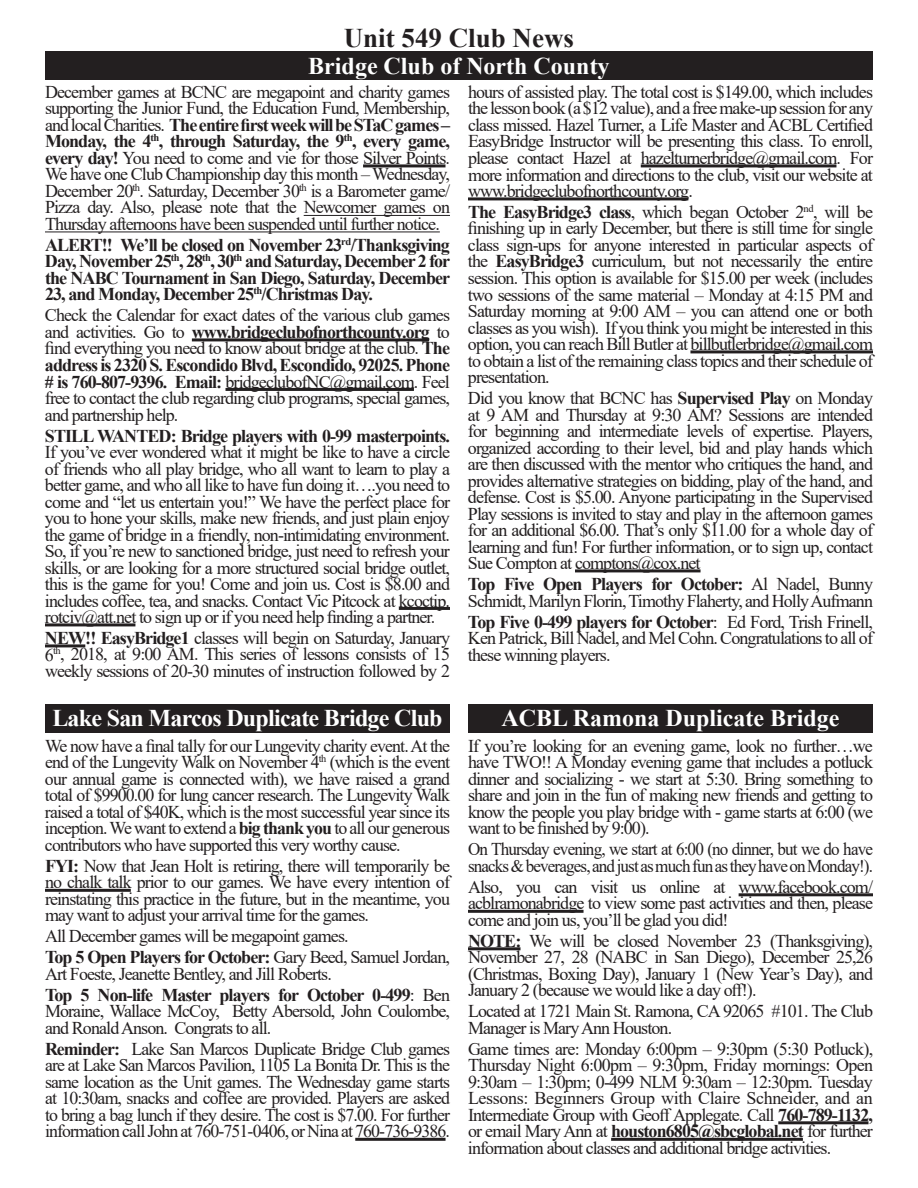
<style>
.page{position:relative;width:918px;height:1188px;background:#fff}
.page>*{position:absolute;margin:0;border:0;box-sizing:border-box;transform-origin:0 0}
.t1{font:700 27px "Times New Roman";color:#231f20}
.t2{font:700 24px "Times New Roman";color:#fff}
.t3{font:700 24px "Times New Roman";letter-spacing:-.03em;color:#fff}
.t4{font:18px/16.5px "Times New Roman";letter-spacing:-.05em;color:#231f20;text-align:justify}
.t5{font:700 18px/16.5px "Times New Roman";letter-spacing:-.05em;color:#231f20;text-align:justify}
.t6{font:18px/16.5px "Times New Roman";letter-spacing:-.05em;color:#231f20;scale:.95 1}
.s1{font-weight:700}
</style>
<div class="page">
<hr style="left:363px;top:164px;width:82px;height:3px;background:#231f20">
<hr style="left:304px;top:215px;width:146px;height:1px;background:#231f20">
<hr style="left:45px;top:232px;width:395px;height:1px;background:#231f20">
<hr style="left:192px;top:338px;width:237px;height:3px;background:#231f20">
<hr style="left:226px;top:388px;width:188px;height:3px;background:#231f20">
<hr style="left:399px;top:607px;width:51px;height:3px;background:#231f20">
<hr style="left:45px;top:623px;width:90px;height:3px;background:#231f20">
<hr style="left:45px;top:644px;width:40px;height:3px;background:#231f20">
<hr style="left:641px;top:164px;width:195px;height:3px;background:#231f20">
<hr style="left:468px;top:197px;width:220px;height:3px;background:#231f20">
<hr style="left:690px;top:350px;width:183px;height:3px;background:#231f20">
<hr style="left:575px;top:569px;width:126px;height:3px;background:#231f20">
<div style="left:45px;top:51px;width:828px;height:29px;background:#231f20"></div>
<hr style="left:45px;top:889px;width:86px;height:3px;background:#231f20">
<hr style="left:355px;top:1138px;width:91px;height:3px;background:#231f20">
<div style="left:45px;top:704px;width:405px;height:28px;background:#231f20"></div>
<hr style="left:739px;top:893px;width:134px;height:3px;background:#231f20">
<hr style="left:468px;top:910px;width:116px;height:3px;background:#231f20">
<hr style="left:468px;top:947px;width:53px;height:3px;background:#231f20">
<hr style="left:778px;top:1121px;width:90px;height:3px;background:#231f20">
<hr style="left:611px;top:1138px;width:192px;height:3px;background:#231f20">
<div style="left:468px;top:704px;width:405px;height:28px;background:#231f20"></div>
<h1 class="t1" style="left:344px;top:18px;width:232px">Unit 549 Club News</h1>
<p class="t4" style="left:45px;top:83px;width:407px">December games at BCNC are megapoint and charity games supporting the Junior Fund, the Education Fund, Membership, and local Charities. <span class="s1">The entire first week will beSTaC games – Monday, the 4</span><sup>th</sup><span class="s1">, through Saturday, the 9</span><sup>th</sup><span class="s1">, every game, every day!</span> You need to come and vie for those Silver Points.<br>We have one Club Championship day this month – Wednesday, December 20<sup>th</sup>. Saturday, December 30<sup>th</sup> is a Barometer game/ Pizza day. Also, please note that the Newcomer games on Thursday afternoons have been suspended until further notice.</p>
<p class="t5" style="left:45px;top:236px;width:407px">ALERT!! We’ll be closed on November 23<sup>rd</sup>/Thanksgiving Day, November 25<sup>th</sup>, 28<sup>th</sup>, 30<sup>th</sup> and Saturday, December 2 for the NABC Tournament in San Diego, Saturday, December 23, and Monday, December 25<sup>th</sup>/Christmas Day.</p>
<p class="t4" style="left:45px;top:307px;width:407px">Check the Calendar for exact dates of the various club games and activities. Go to <span class="s1">www.bridgeclubofnorthcounty.org</span> to find everything you need to know about bridge at the club. <span class="s1">The address is 2320 S. Escondido Blvd, Escondido, 92025. Phone # is 760-807-9396. Email:</span> bridgeclubofNC@gmail.com. Feel free to contact the club regarding club programs, special games, and partnership help.</p>
<p class="t5" style="left:45px;top:427px;width:406px">STILL WANTED: Bridge players with 0-99 masterpoints.</p>
<p class="t4" style="left:45px;top:443px;width:407px">If you’ve ever wondered what it might be like to have a circle of friends who all play bridge, who all want to learn to play a better game, and who all like to have fun doing it….you need to come and “let us entertain you!” We have the perfect place for you to hone your skills, make new friends, and just plain enjoy the game of bridge in a friendly, non-intimidating environment.<br>So, if you’re new to sanctioned bridge, just need to refresh your skills, or are looking for a more structured social bridge outlet, this is the game for you! Come and join us. Cost is $8.00 and includes coffee, tea, and snacks. Contact Vic Pitcock at kcoctip. rotciv@att.net to sign up or if you need help finding a partner.</p>
<p class="t4" style="left:45px;top:629px;width:407px"><span class="s1">NEW!! EasyBridge1</span> classes will begin on Saturday, January 6<sup>th</sup>, 2018, at 9:00 AM. This series of lessons consists of 15 weekly sessions of 20-30 minutes of instruction followed by 2</p>
<h2 class="t2" style="left:308px;top:48px;width:303px">Bridge Club of North County</h2>
<p class="t4" style="left:468px;top:83px;width:407px">hours of assisted play. The total cost is $149.00, which includes the lesson book (a $12 value), and a free make-up session for any class missed. Hazel Turner, a Life Master and ACBL Certified EasyBridge Instructor will be presenting this class. To enroll, please contact Hazel at hazelturnerbridge@gmail.com. For more information and directions to the club, visit our website at www.bridgeclubofnorthcounty.org.</p>
<p class="t4" style="left:468px;top:203px;width:407px"><span class="s1">The EasyBridge3 class</span>, which began October 2<sup>nd</sup>, will be finishing up in early December, but there is still time for single class sign-ups for anyone interested in particular aspects of the <span class="s1">EasyBridge3</span> curriculum, but not necessarily the entire session. This option is available for $15.00 per week (includes two sessions of the same material – Monday at 4:15 PM and Saturday morning at 9:00 AM – you can attend one or both classes as you wish). If you think you might be interested in this option, you can reach Bill Butler at billbutlerbridge@gmail.com to obtain a list of the remaining class topics and their schedule of presentation.</p>
<p class="t4" style="left:468px;top:389px;width:407px">Did you know that BCNC has <span class="s1">Supervised Play</span> on Monday at 9 AM and Thursday at 9:30 AM? Sessions are intended for beginning and intermediate levels of expertise. Players, organized according to their level, bid and play hands which are then discussed with the mentor who critiques the hand, and provides alternative strategies on bidding, play of the hand, and defense. Cost is $5.00. Anyone participating in the Supervised Play sessions is invited to stay and play in the afternoon games for an additional $6.00. That’s only $11.00 for a whole day of learning and fun! For further information, or to sign up, contact Sue Compton at comptons@cox.net</p>
<p class="t4" style="left:468px;top:575px;width:407px"><span class="s1">Top Five Open Players for October:</span> Al Nadel, Bunny<br>Schmidt, Marilyn Florin, Timothy Flaherty, and Holly Aufmann</p>
<p class="t4" style="left:468px;top:613px;width:407px"><span class="s1">Top Five 0-499 players for October</span>: Ed Ford, Trish Frinell, Ken Patrick, Bill Nadel, and Mel Cohn. Congratulations to all of these winning players.</p>
<h2 class="t3" style="left:52px;top:701px;width:392px">Lake San Marcos Duplicate Bridge Club</h2>
<p class="t4" style="left:45px;top:737px;width:407px">We now have a final tally for our Lungevity charity event. At the end of the Lungevity Walk on November 4<sup>th</sup> (which is the event our annual game is connected with), we have raised a grand total of $9900.00 for lung cancer research. The Lungevity Walk raised a total of $40K, which is the most successful year since its inception. We want to extend a <span class="s1">big thank you</span> to all our generous contributors who have supported this very worthy cause.</p>
<p class="t4" style="left:45px;top:857px;width:407px"><span class="s1">FYI:</span> Now that Jean Holt is retiring, there will temporarily be no chalk talk prior to our games. We have every intention of reinstating this practice in the future, but in the meantime, you may want to adjust your arrival time for the games.</p>
<p class="t4" style="left:45px;top:925px;width:407px;line-height:21px">All December games will be megapoint games.<br><span class="s1">Top 5 Open Players for October:</span> Gary Beed, Samuel Jordan,</p>
<p class="t4" style="left:45px;top:963px;width:407px;line-height:21px">Art Foeste, Jeanette Bentley, and Jill Roberts.<br><span class="s1">Top 5 Non-life Master players for October 0-499</span>: Ben</p>
<p class="t4" style="left:45px;top:1003px;width:407px">Moraine, Wallace McCoy, Betty Abersold, John Coulombe, and Ronald Anson. Congrats to all.</p>
<p class="t4" style="left:45px;top:1040px;width:407px"><span class="s1">Reminder:</span> Lake San Marcos Duplicate Bridge Club games are at Lake San Marcos Pavilion, 1105 La Bonita Dr. This is the same location as the Unit games. The Wednesday game starts at 10:30am, snacks and coffee are provided. Players are asked to bring a bag lunch if they desire. The cost is $7.00. For further information call John at 760-751-0406, or Nina at 760-736-9386.</p>
<h2 class="t2" style="left:501px;top:701px;width:340px">ACBL Ramona Duplicate Bridge</h2>
<p class="t4" style="left:468px;top:737px;width:407px">If you’re looking for an evening game, look no further…we have TWO!! A Monday evening game that includes a potluck dinner and socializing - we start at 5:30. Bring something to share and join in the fun of making new friends and getting to know the people you play bridge with - game starts at 6:00 (we want to be finished by 9:00).</p>
<p class="t6" style="left:468px;top:841px;width:428px">On Thursday evening, we start at 6:00 (no dinner, but we do have snacks &amp; beverages, and just as much fun as they have on Monday!).</p>
<p class="t4" style="left:468px;top:878px;width:407px">Also, you can visit us online at www.facebook.com/ acblramonabridge to view some past activities and then, please come and join us, you’ll be glad you did!</p>
<p class="t4" style="left:468px;top:932px;width:407px"><span class="s1">NOTE:</span> We will be closed November 23 (Thanksgiving), November 27, 28 (NABC in San Diego), December 25,26 (Christmas, Boxing Day), January 1 (New Year’s Day), and January 2 (because we would like a day off!).</p>
<p class="t4" style="left:468px;top:1003px;width:407px">Located at 1721 Main St. Ramona, CA 92065 #101. The Club<br>Manager is Mary Ann Houston.</p>
<p class="t4" style="left:468px;top:1040px;width:407px">Game times are: Monday 6:00pm – 9:30pm (5:30 Potluck), Thursday Night 6:00pm – 9:30pm, Friday mornings: Open 9:30am – 1:30pm; 0-499 NLM 9:30am – 12:30pm. Tuesday Lessons: Beginners Group with Claire Schneider, and an Intermediate Group with Geoff Applegate. Call <span class="s1">760-789-1132, </span>or email Mary Ann at <span class="s1">houston6805@sbcglobal.net</span> for further information about classes and additional bridge activities.</p>
</div>
